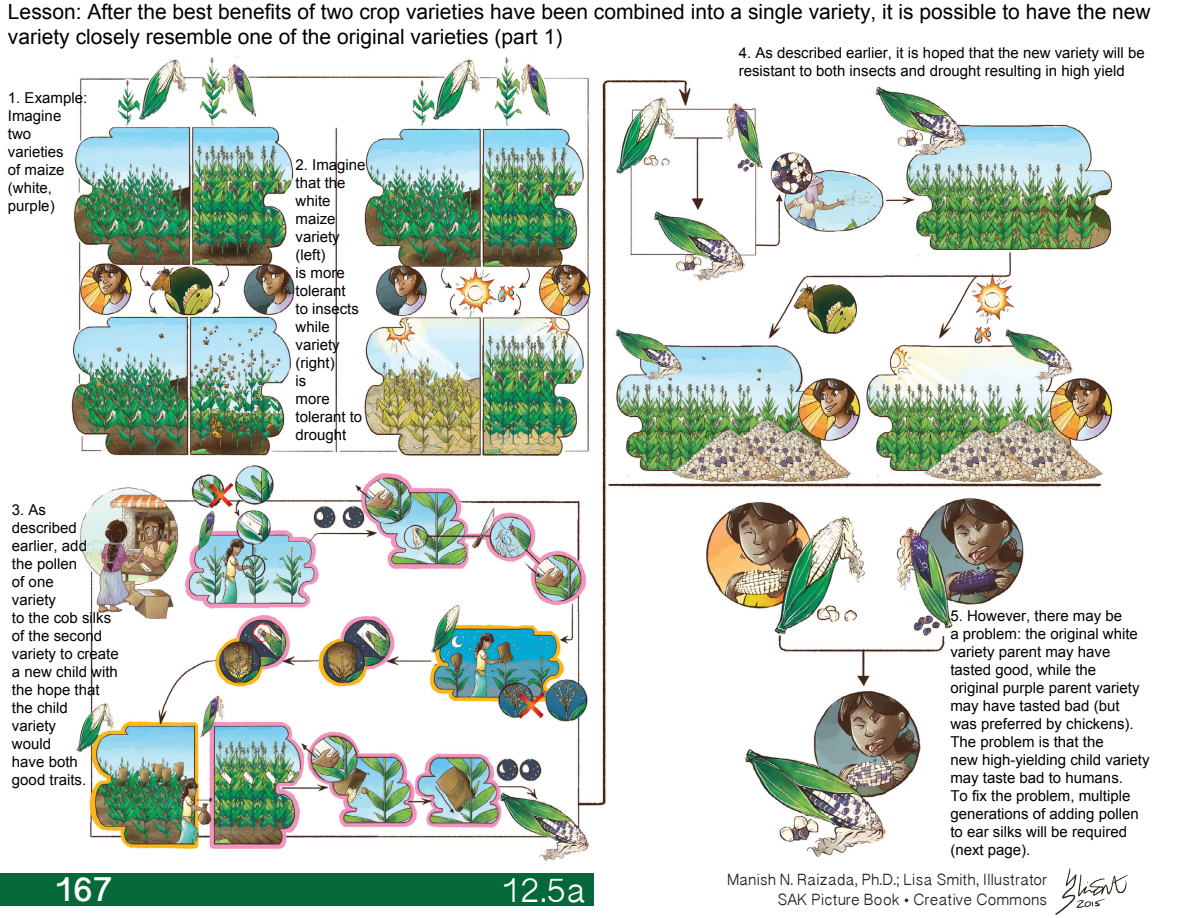
<style>
.page{position:relative;width:1188px;height:918px;background:#fff}
.page>*{position:absolute;margin:0;border:0;box-sizing:border-box;transform-origin:0 0}
.t1{font:39px "Oriya Sangam MN";color:#fff}
.t2{font:700 39px "Oriya Sangam MN";color:#fff}
.t3{font:21px/25.2px "Arial";color:#000}
.t4{font:18px "Oriya Sangam MN";color:#231f20}
.t5{font:15px/18px "Arial";color:#000}
</style>
<div class="page">
<img style="left:1055px;top:868px;width:73px;height:47px">
<div style="left:0;top:874px;width:594px;height:32px;background:#056839"></div>
<img style="left:71px;top:56px;width:1042px;height:805px">
<h2 class="t3" style="left:8px;top:-1px;width:1144px">Lesson: After the best benefits of two crop varieties have been combined into a single variety, it is possible to have the new variety closely resemble one of the original varieties (part 1)</h2>
<p class="t5" style="left:739px;top:44px;width:408px">4. As described earlier, it is hoped that the new variety will be resistant to both insects and drought resulting in high yield</p>
<p class="t5" style="left:8px;top:89px;width:81px">1. Example:<br>Imagine two varieties<br>of maize (white, purple)</p>
<p class="t5" style="left:12px;top:501px;width:108px">3. As<br>described earlier, add<br>the pollen<br>of one<br>variety<br>to the cob silks of the second variety to create a new child with the hope that the child<br>variety<br>would<br>have both<br>good traits.</p>
<p class="t5" style="left:296px;top:156px;width:72px">2. Imagine that the white maize variety (left)<br>is more tolerant<br>to insects while variety (right)<br>is<br>more tolerant to drought</p>
<h1 class="t2" style="left:54px;top:865px;width:60px">167</h1>
<p class="t1" style="left:500px;top:866px;width:87px">12.5a</p>
<p class="t5" style="left:950px;top:607px;width:201px">5. However, there may be<br>a problem: the original white variety parent may have tasted good, while the<br>original purple parent variety may have tasted bad (but was preferred by chickens).<br>The problem is that the<br>new high-yielding child variety may taste bad to humans.<br>To fix the problem, multiple generations of adding pollen to ear silks will be required (next page).</p>
<p class="t4" style="left:727px;top:868px;width:322px">Manish N. Raizada, Ph.D.; Lisa Smith, Illustrator</p>
<p class="t4" style="left:777px;top:888px;width:271px">SAK Picture Book • Creative Commons</p>
</div>
